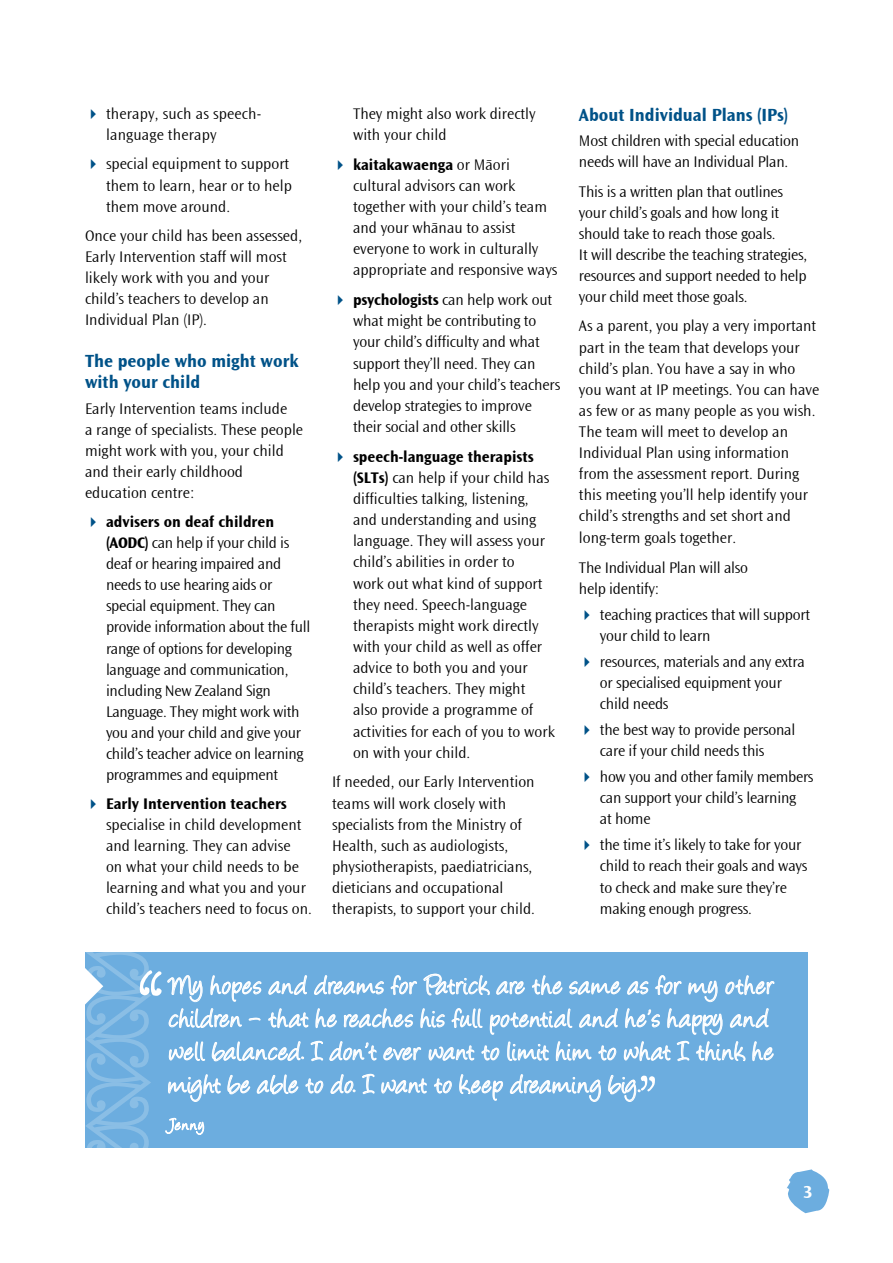
<style>
.page{position:relative;width:893px;height:1263px;background:#fff}
.page>*{position:absolute;margin:0;border:0;box-sizing:border-box;transform-origin:0 0}
.PULL_QUOTE{font:30px/33px "Angelina";letter-spacing:.04em;color:#fff}
.PARA_HEADING{font:700 18px/21px "Ocean Sans Maori";color:#005288}
.t1{font:700 18px "Ocean Sans Maori";color:#fff}
.BODY_BULLETS{font:300 15.75px/21.1px "Ocean Sans Maori";letter-spacing:-.01em;color:#000}
.BODY_TEXT{font:300 15.75px/21.1px "Ocean Sans Maori";color:#000}
.BODY_BULLETS-2{font:300 15.75px/21px "Ocean Sans Maori";letter-spacing:.01em;color:#000}
.s1{font-weight:700}
</style>
<div class="page">
<svg style="left:787px;top:1169px;width:42px;height:44px"></svg>
<div style="left:85px;top:952px;width:723px;height:196px;background:#6caddf"></div>
<svg style="left:85px;top:952px;width:690px;height:196px"></svg>
<p class="BODY_BULLETS-2" style="left:106px;top:103px;width:157px">therapy, such as speech&shy;language therapy</p>
<p class="BODY_BULLETS" style="left:106px;top:154px;width:187px">special equipment to support them to learn, hear or to help them move around.</p>
<p class="BODY_TEXT" style="left:85px;top:226px;width:219px">Once your child has been assessed,<br>Early Intervention staff will most likely work with you and your child’s teachers to develop an<br>Individual Plan (IP).</p>
<p class="PARA_HEADING" style="left:85px;top:351px;width:215px">The people who might work with your child</p>
<p class="BODY_TEXT" style="left:85px;top:398px;width:220px">Early Intervention teams include<br>a range of specialists. These people might work with you, your child and their early childhood education centre:</p>
<p class="BODY_BULLETS" style="left:106px;top:512px;width:206px"><span class="s1">advisers on deaf children (AODC)</span> can help if your child is deaf or hearing impaired and needs to use hearing aids or special equipment. They can provide information about the full range of options for developing language and communication, including New Zealand Sign<br>Language. They might work with you and your child and give your child’s teacher advice on learning programmes and equipment</p>
<p class="BODY_BULLETS" style="left:106px;top:794px;width:207px"><span class="s1">Early Intervention teachers </span>specialise in child development and learning. They can advise<br>on what your child needs to be learning and what you and your child’s teachers need to focus on.</p>
<p class="BODY_BULLETS" style="left:353px;top:103px;width:184px">They might also work directly with your child</p>
<p class="BODY_BULLETS" style="left:353px;top:154px;width:206px"><span class="s1">kaitakawaenga</span> or Mäori cultural advisors can work together with your child’s team and your whänau to assist everyone to work in culturally appropriate and responsive ways</p>
<p class="BODY_BULLETS" style="left:353px;top:290px;width:209px"><span class="s1">psychologists</span> can help work out what might be contributing to your child’s difficulty and what support they’ll need. They can help you and your child’s teachers develop strategies to improve their social and other skills</p>
<p class="BODY_BULLETS" style="left:353px;top:446px;width:203px"><span class="s1">speech-language therapists (SLTs)</span> can help if your child has difficulties talking, listening, and understanding and using language. They will assess your child’s abilities in order to<br>work out what kind of support they need. Speech-language therapists might work directly with your child as well as offer advice to both you and your child’s teachers. They might<br>also provide a programme of activities for each of you to work on with your child.</p>
<p class="BODY_TEXT" style="left:332px;top:772px;width:204px">If needed, our Early Intervention teams will work closely with specialists from the Ministry of<br>Health, such as audiologists, physiotherapists, paediatricians, dieticians and occupational therapists, to support your child.</p>
<p class="PARA_HEADING" style="left:579px;top:105px;width:211px">About Individual Plans (IPs)</p>
<p class="BODY_TEXT" style="left:579px;top:131px;width:222px">Most children with special education needs will have an Individual Plan.</p>
<p class="BODY_TEXT" style="left:579px;top:181px;width:230px">This is a written plan that outlines your child’s goals and how long it should take to reach those goals.<br>It will describe the teaching strategies, resources and support needed to help your child meet those goals.</p>
<p class="BODY_TEXT" style="left:579px;top:316px;width:242px">As a parent, you play a very important part in the team that develops your child’s plan. You have a say in who you want at IP meetings. You can have as few or as many people as you wish.<br>The team will meet to develop an Individual Plan using information from the assessment report. During this meeting you’ll help identify your child’s strengths and set short and long-term goals together.</p>
<p class="BODY_TEXT" style="left:579px;top:557px;width:171px">The Individual Plan will also help identify:</p>
<p class="BODY_BULLETS" style="left:600px;top:604px;width:212px">teaching practices that will support your child to learn</p>
<p class="BODY_BULLETS" style="left:600px;top:651px;width:206px">resources, materials and any extra or specialised equipment your child needs</p>
<p class="BODY_BULLETS" style="left:600px;top:719px;width:197px">the best way to provide personal care if your child needs this</p>
<p class="BODY_BULLETS" style="left:600px;top:766px;width:215px">how you and other family members can support your child’s learning<br>at home</p>
<p class="BODY_BULLETS" style="left:600px;top:834px;width:209px">the time it’s likely to take for your child to reach their goals and ways to check and make sure they’re making enough progress.</p>
<p class="PULL_QUOTE" style="left:170px;top:972px;width:607px">My hopes and dreams for Patrick are the same as for my other children – that he reaches his full potential and he’s happy and well balanced. I don’t ever want to limit him to what I think he might be able to do. I want to keep dreaming big.</p>
<p class="t1" style="left:803px;top:1182px;width:11px">3</p>
</div>
